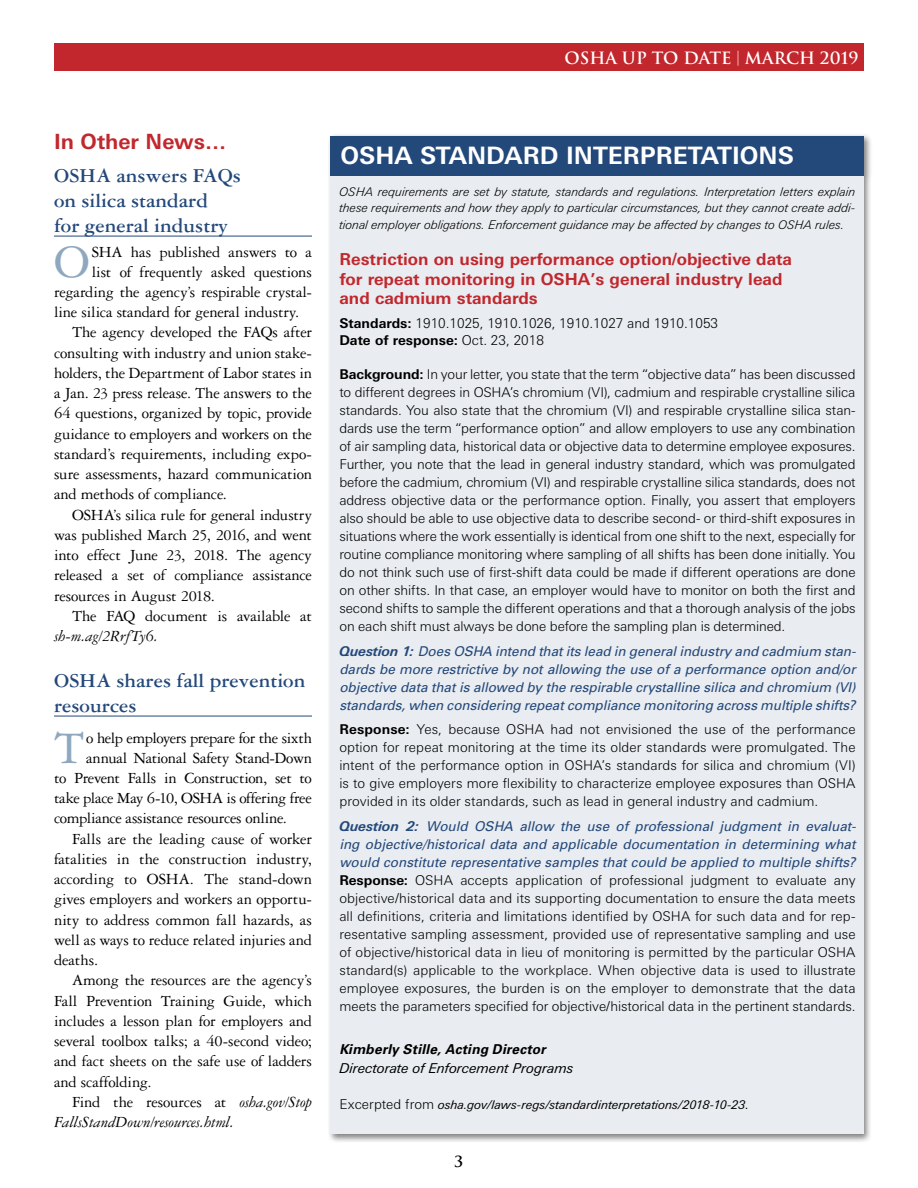
<style>
.page{position:relative;width:918px;height:1188px;background:#fff}
.page>*{position:absolute;margin:0;border:0;box-sizing:border-box;transform-origin:0 0}
.t1{font:49.65px "Garamond 3 LT Std";color:#8fa8bf}
.t2{font:700 24px "Univers Next Pro";color:#fff}
.t3{font:700 21px/25.2px "Garamond 3 LT Std";color:#23487a}
.t4{font:700 21px "Univers Next Pro";color:#c1272d}
.t5{font:16.5px "Garamond 3 LT Std";letter-spacing:-.01em;color:#000}
.t6{font:700 16.5px/19.5px "Univers Next Pro";color:#c1272d}
.t7{font:italic 16.5px "Garamond 3 LT Std";letter-spacing:-.01em;color:#000}
.t8{font:700 16.5px "Trajan";color:#fff}
.t9{font:700 15px "Trajan";color:#000}
.t10{font:italic 13.65px "Univers Next Pro";color:#000}
.t11{font:italic 700 13.65px "Univers";letter-spacing:.02em;color:#000}
.t12{font:300 13.5px/18px "Univers Next Pro";color:#000;text-align:justify}
.t13{font:italic 13.5px/18px "Univers";letter-spacing:-.005em;color:#23487a;text-align:justify}
.t14{font:italic 300 12px/16.5px "Univers Next Pro";letter-spacing:.005em;color:#000;text-align:justify}
.t15{font:italic 12px "Univers Next Pro";letter-spacing:.005em;color:#000}
.s1{font-style:italic}
.s2{font-family:"Garamond 3 LT Std";font-weight:400;font-size:15px}
.s3{font-weight:700}
.s4{font-family:"Univers Next Pro";font-weight:700}
.s5{font-weight:300;font-style:normal;font-size:13.5px}
</style>
<div class="page">
<div style="left:54px;top:44px;width:810px;height:27px;background:#c1272d"></div>
<div style="left:327px;top:133px;width:546px;height:1010px;background:#000;opacity:.5"></div>
<div style="left:330px;top:138px;width:533px;height:996px;background:#e9ecf0"></div>
<div style="left:330px;top:136px;width:534px;height:40px;background:#23487a"></div>
<hr style="left:54px;top:236px;width:258px;height:1px;background:#23487a">
<hr style="left:54px;top:716px;width:258px;height:1px;background:#23487a">
<h3 class="t4" style="left:54px;top:129px;width:174px">In Other News…</h3>
<h3 class="t3" style="left:54px;top:163px;width:189px">OSHA answers FAQs on silica standard<br>for general industry</h3>
<h1 class="t1" style="left:54px;top:235px;width:37px">O</h1>
<p class="t5" style="left:92px;top:243px;width:222px">SHA has published answers to a</p>
<p class="t5" style="left:92px;top:263px;width:222px">list of frequently asked questions</p>
<p class="t5" style="left:54px;top:283px;width:259px">regarding the agency’s respirable crystal-</p>
<p class="t5" style="left:54px;top:303px;width:247px">line silica standard for general industry.</p>
<p class="t5" style="left:72px;top:324px;width:241px">The agency developed the FAQs after</p>
<p class="t5" style="left:54px;top:344px;width:259px">consulting with industry and union stake-</p>
<p class="t5" style="left:54px;top:364px;width:260px">holders, the Department of Labor states in</p>
<p class="t5" style="left:54px;top:384px;width:260px">a Jan. 23 press release. The answers to the</p>
<p class="t5" style="left:54px;top:405px;width:260px">64 questions, organized by topic, provide</p>
<p class="t5" style="left:54px;top:425px;width:259px">guidance to employers and workers on the</p>
<p class="t5" style="left:54px;top:445px;width:259px">standard’s requirements, including expo-</p>
<p class="t5" style="left:54px;top:465px;width:259px">sure assessments, hazard communication</p>
<p class="t5" style="left:54px;top:486px;width:175px">and methods of compliance.</p>
<p class="t5" style="left:72px;top:506px;width:241px">OSHA’s silica rule for general industry</p>
<p class="t5" style="left:54px;top:526px;width:260px">was published March 25, 2016, and went</p>
<p class="t5" style="left:54px;top:546px;width:259px">into effect June 23, 2018. The agency</p>
<p class="t5" style="left:54px;top:567px;width:260px">released a set of compliance assistance</p>
<p class="t5" style="left:54px;top:587px;width:163px">resources in August 2018.</p>
<p class="t5" style="left:72px;top:607px;width:241px">The FAQ document is available at</p>
<p class="t7" style="left:54px;top:627px;width:106px">sh-m.ag/2RrfTy6.</p>
<h3 class="t3" style="left:54px;top:668px;width:253px">OSHA shares fall prevention resources</h3>
<h1 class="t1" style="left:54px;top:721px;width:32px">T</h1>
<p class="t5" style="left:86px;top:729px;width:227px">o help employers prepare for the sixth</p>
<p class="t5" style="left:86px;top:749px;width:227px">annual National Safety Stand-Down</p>
<p class="t5" style="left:54px;top:769px;width:259px">to Prevent Falls in Construction, set to</p>
<p class="t5" style="left:54px;top:789px;width:259px">take place May 6-10, OSHA is offering free</p>
<p class="t5" style="left:54px;top:810px;width:234px">compliance assistance resources online.</p>
<p class="t5" style="left:72px;top:830px;width:241px">Falls are the leading cause of worker</p>
<p class="t5" style="left:54px;top:850px;width:259px">fatalities in the construction industry,</p>
<p class="t5" style="left:54px;top:870px;width:259px">according to OSHA. The stand-down</p>
<p class="t5" style="left:54px;top:891px;width:259px">gives employers and workers an opportu-</p>
<p class="t5" style="left:54px;top:911px;width:259px">nity to address common fall hazards, as</p>
<p class="t5" style="left:54px;top:931px;width:259px">well as ways to reduce related injuries and</p>
<p class="t5" style="left:54px;top:951px;width:46px">deaths.</p>
<p class="t5" style="left:72px;top:972px;width:241px">Among the resources are the agency’s</p>
<p class="t5" style="left:54px;top:992px;width:259px">Fall Prevention Training Guide, which</p>
<p class="t5" style="left:54px;top:1012px;width:260px">includes a lesson plan for employers and</p>
<p class="t5" style="left:54px;top:1032px;width:260px">several toolbox talks; a 40-second video;</p>
<p class="t5" style="left:54px;top:1053px;width:259px">and fact sheets on the safe use of ladders</p>
<p class="t5" style="left:54px;top:1073px;width:99px">and scaffolding.</p>
<p class="t5" style="left:72px;top:1093px;width:241px">Find the resources at <span class="s1">osha.gov/Stop</span></p>
<p class="t7" style="left:54px;top:1113px;width:182px">FallsStandDown/resources.html.</p>
<p class="t8" style="left:565px;top:47px;width:296px">OSHA UP TO DATE <span class="s2">|</span> MARCH 2019</p>
<h2 class="t2" style="left:340px;top:141px;width:455px">OSHA STANDARD INTERPRETATIONS</h2>
<p class="t14" style="left:339px;top:183px;width:518px">OSHA requirements are set by statute, standards and regulations. Interpretation letters explain these requirements and how they apply to particular circumstances, but they cannot create addi&shy;tional employer obligations. Enforcement guidance may be affected by changes to OSHA rules.</p>
<p class="t6" style="left:339px;top:249px;width:454px">Restriction on using performance option/objective data for repeat monitoring in OSHA’s general industry lead and cadmium standards</p>
<p class="t12" style="left:339px;top:315px;width:380px;line-height:16.5px"><span class="s3">Standards:</span> 1910.1025, 1910.1026, 1910.1027 and 1910.1053<br><span class="s3">Date of response:</span> Oct. 23, 2018</p>
<p class="t12" style="left:339px;top:365px;width:518px"><span class="s3">Background:</span> In your letter, you state that the term “objective data” has been discussed to different degrees in OSHA’s chromium (VI), cadmium and respirable crystalline silica standards. You also state that the chromium (VI) and respirable crystalline silica stan&shy;dards use the term “performance option” and allow employers to use any combination of air sampling data, historical data or objective data to determine employee exposures.<br>Further, you note that the lead in general industry standard, which was promulgated before the cadmium, chromium (VI) and respirable crystalline silica standards, does not address objective data or the performance option. Finally, you assert that employers also should be able to use objective data to describe second- or third-shift exposures in situations where the work essentially is identical from one shift to the next, especially for routine compliance monitoring where sampling of all shifts has been done initially. You do not think such use of first-shift data could be made if different operations are done on other shifts. In that case, an employer would have to monitor on both the first and second shifts to sample the different operations and that a thorough analysis of the jobs on each shift must always be done before the sampling plan is determined.</p>
<p class="t13" style="left:339px;top:642px;width:518px"><span class="s4">Question 1:</span> Does OSHA intend that its lead in general industry and cadmium stan&shy;dards be more restrictive by not allowing the use of a performance option and/or objective data that is allowed by the respirable crystalline silica and chromium (VI) standards, when considering repeat compliance monitoring across multiple shifts?</p>
<p class="t12" style="left:339px;top:721px;width:518px"><span class="s3">Response:</span> Yes, because OSHA had not envisioned the use of the performance option for repeat monitoring at the time its older standards were promulgated. The intent of the performance option in OSHA’s standards for silica and chromium (VI) is to give employers more flexibility to characterize employee exposures than OSHA provided in its older standards, such as lead in general industry and cadmium.</p>
<p class="t13" style="left:339px;top:817px;width:518px"><span class="s4">Question 2:</span> Would OSHA allow the use of professional judgment in evaluat&shy;ing objective/historical data and applicable documentation in determining what would constitute representative samples that could be applied to multiple shifts?</p>
<p class="t12" style="left:339px;top:871px;width:518px"><span class="s3">Response:</span> OSHA accepts application of professional judgment to evaluate any objective/historical data and its supporting documentation to ensure the data meets all definitions, criteria and limitations identified by OSHA for such data and for rep&shy;resentative sampling assessment, provided use of representative sampling and use of objective/historical data in lieu of monitoring is permitted by the particular OSHA standard(s) applicable to the workplace. When objective data is used to illustrate employee exposures, the burden is on the employer to demonstrate that the data meets the parameters specified for objective/historical data in the pertinent standards.</p>
<p class="t11" style="left:339px;top:1041px;width:208px">Kimberly Stille, Acting Director</p>
<p class="t10" style="left:339px;top:1060px;width:235px">Directorate of Enforcement Programs</p>
<p class="t15" style="left:339px;top:1097px;width:411px"><span class="s5">Excerpted from</span> osha.gov/laws-regs/standardinterpretations/2018-10-23.</p>
<p class="t9" style="left:455px;top:1152px;width:10px">3</p>
</div>
